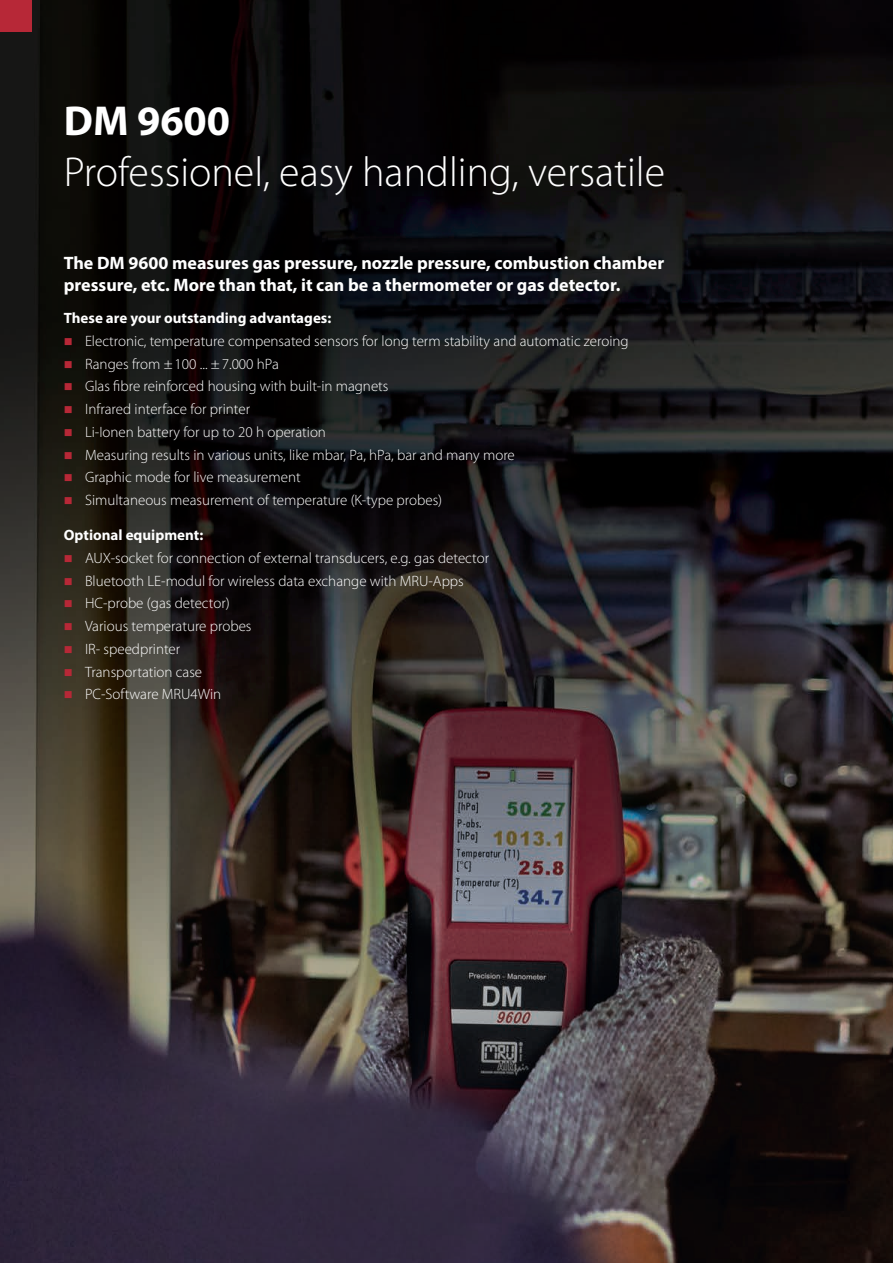
<style>
.page{position:relative;width:893px;height:1263px;background:#fff}
.page>*{position:absolute;margin:0;border:0;box-sizing:border-box;transform-origin:0 0}
.t1{font:300 42px "Myriad Pro";color:#fff}
.t2{font:700 42px "Myriad Pro";color:#fff}
.t3{font:700 18px/22.5px "Myriad Pro";color:#fff}
.t4{font:300 15px "Myriad Pro";color:#fff}
.t5{font:700 15px "Myriad Pro";color:#fff}
.s1{color:#b72837}
</style>
<div class="page">
<img style="left:0;top:0;width:893px;height:1263px">
<div style="left:0;top:0;width:32px;height:32px;background:#b72837"></div>
<h1 class="t2" style="left:64px;top:93px;width:168px">DM 9600</h1>
<h1 class="t1" style="left:64px;top:146px;width:603px">Professionel, easy handling, versatile</h1>
<p class="t3" style="left:64px;top:251px;width:602px">The DM 9600 measures gas pressure, nozzle pressure, combustion chamber pressure, etc. More than that, it can be a thermometer or gas detector.</p>
<p class="t5" style="left:64px;top:309px;width:269px">These are your outstanding advantages:</p>
<p class="t4" style="left:64px;top:332px;width:566px"><span class="s1">■</span> Electronic, temperature compensated sensors for long term stability and automatic zeroing</p>
<p class="t4" style="left:64px;top:355px;width:217px"><span class="s1">■</span> Ranges from ±100 ... ±7.000 hPa</p>
<p class="t4" style="left:64px;top:377px;width:326px"><span class="s1">■</span> Glas fibre reinforced housing with built-in magnets</p>
<p class="t4" style="left:64px;top:400px;width:188px"><span class="s1">■</span> Infrared interface for printer</p>
<p class="t4" style="left:64px;top:423px;width:264px"><span class="s1">■</span> Li-Ionen battery for up to 20 h operation</p>
<p class="t4" style="left:64px;top:445px;width:453px"><span class="s1">■</span> Measuring results in various units, like mbar, Pa, hPa, bar and many more</p>
<p class="t4" style="left:64px;top:468px;width:238px"><span class="s1">■</span> Graphic mode for live measurement</p>
<p class="t4" style="left:64px;top:491px;width:380px"><span class="s1">■</span> Simultaneous measurement of temperature (K-type probes)</p>
<p class="t5" style="left:64px;top:525px;width:141px">Optional equipment:</p>
<p class="t4" style="left:64px;top:549px;width:427px"><span class="s1">■</span> AUX-socket for connection of external transducers, e.g. gas detector</p>
<p class="t4" style="left:64px;top:572px;width:402px"><span class="s1">■</span> Bluetooth LE-modul for wireless data exchange with MRU-Apps</p>
<p class="t4" style="left:64px;top:594px;width:167px"><span class="s1">■</span> HC-probe (gas detector)</p>
<p class="t4" style="left:64px;top:617px;width:189px"><span class="s1">■</span> Various temperature probes</p>
<p class="t4" style="left:64px;top:640px;width:118px"><span class="s1">■</span> IR- speedprinter</p>
<p class="t4" style="left:64px;top:662px;width:140px"><span class="s1">■</span> Transportation case</p>
<p class="t4" style="left:64px;top:685px;width:159px"><span class="s1">■</span> PC-Software MRU4Win</p>
</div>
